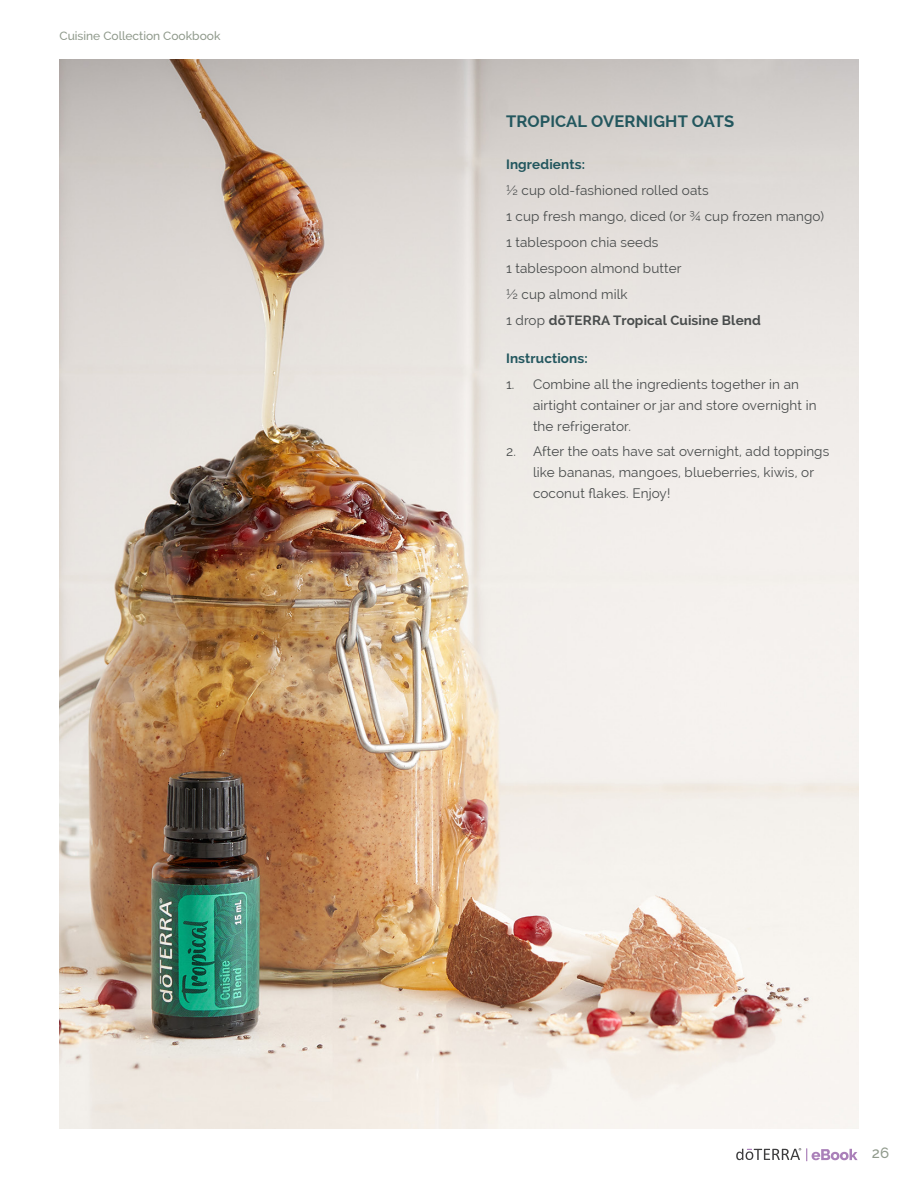
<style>
.page{position:relative;width:918px;height:1188px;background:#fff}
.page>*{position:absolute;margin:0;border:0;box-sizing:border-box;transform-origin:0 0}
.Sub_Heading{font:700 16.5px "Raleway";letter-spacing:.01em;color:#23575e}
.t1{font:500 15px "Raleway";color:#909a8c}
.Body_Copy{font:13.5px/21px "Raleway";letter-spacing:.01em;color:#494c4c}
.Body_Copy-2{font:700 13.5px "Raleway";letter-spacing:.01em;color:#494c4c}
.Body_Copy-3{font:700 13.5px "Raleway";letter-spacing:.01em;color:#23575e}
.t2{font:500 12px "Raleway";color:#909a8c}
.s1{font-weight:400}
</style>
<div class="page">
<svg style="left:736px;top:1148px;width:122px;height:13px"></svg>
<img style="left:60px;top:60px;width:798px;height:1068px">
<p class="t2" style="left:60px;top:28px;width:162px">Cuisine Collection Cookbook</p>
<p class="Sub_Heading" style="left:506px;top:111px;width:230px">TROPICAL OVERNIGHT OATS</p>
<p class="Body_Copy-3" style="left:506px;top:156px;width:81px">Ingredients:</p>
<p class="Body_Copy" style="left:506px;top:179px;width:204px">½ cup old-fashioned rolled oats</p>
<p class="Body_Copy" style="left:506px;top:205px;width:320px">1 cup fresh mango, diced (or ¾ cup frozen mango)</p>
<p class="Body_Copy" style="left:506px;top:231px;width:154px">1 tablespoon chia seeds</p>
<p class="Body_Copy" style="left:506px;top:257px;width:177px">1 tablespoon almond butter</p>
<p class="Body_Copy" style="left:506px;top:283px;width:123px">½ cup almond milk</p>
<p class="Body_Copy-2" style="left:506px;top:312px;width:256px"><span class="s1">1 drop</span> dōTERRA Tropical Cuisine Blend</p>
<p class="Body_Copy-3" style="left:506px;top:350px;width:83px">Instructions:</p>
<p class="Body_Copy" style="left:533px;top:373px;width:285px;text-indent:-27px">1. Combine all the ingredients together in an airtight container or jar and store overnight in the refrigerator.</p>
<p class="Body_Copy" style="left:533px;top:441px;width:298px;text-indent:-27px">2. After the oats have sat overnight, add toppings like bananas, mangoes, blueberries, kiwis, or coconut flakes. Enjoy!</p>
<p class="t1" style="left:872px;top:1144px;width:19px">26</p>
</div>
